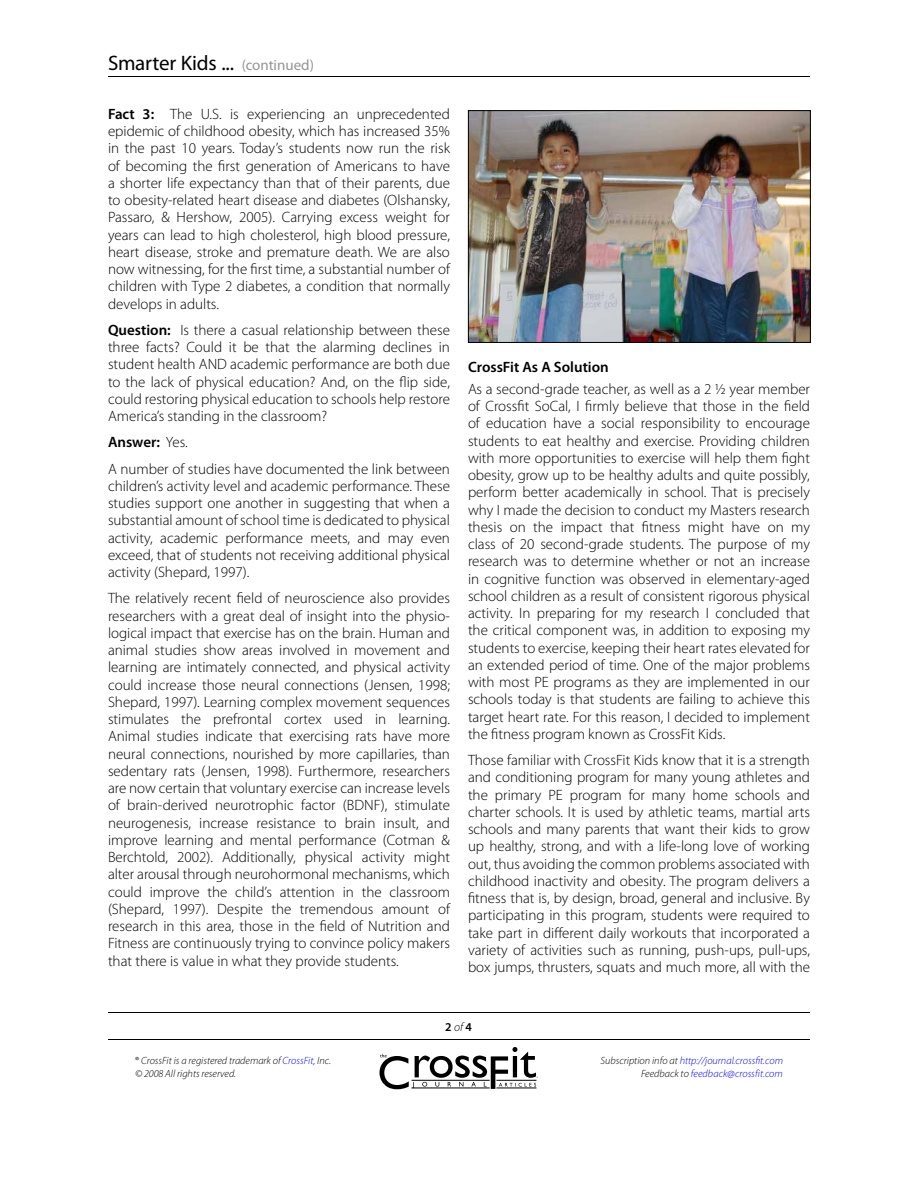
<style>
.page{position:relative;width:918px;height:1188px;background:#fff}
.page>*{position:absolute;margin:0;border:0;box-sizing:border-box;transform-origin:0 0}
.t1{font:21px "Myriad Pro";letter-spacing:-.01em;color:#000}
.t2{font:300 15px/17.2px "Myriad Pro";color:#000;text-align:justify}
.t3{font:600 15px "Myriad Pro";color:#000}
.t4{font:600 12px "Myriad Pro";color:#000}
.t5{font:italic 300 10.5px/12.6px "Myriad Pro";color:#00f;text-align:right}
.t6{font:italic 300 10.5px/12.6px "Myriad Pro";color:#000}
.s1{font-size:15px;color:#939598}
.s2{font-weight:600}
.s3{font-weight:300;font-style:italic}
.s4{font-style:normal}
.s5{color:#00f}
.s6{color:#000}
</style>
<div class="page">
<svg style="left:379px;top:1047px;width:159px;height:42px"></svg>
<hr style="left:108px;top:1012px;width:702px;height:1px;background:#000">
<hr style="left:108px;top:1039px;width:702px;height:1px;background:#000">
<hr style="left:108px;top:76px;width:702px;height:1px;background:#000">
<img style="left:470px;top:112px;width:339px;height:229px">
<div style="left:468px;top:110px;width:343px;height:233px;border:1px solid #000"></div>
<h1 class="t1" style="left:108px;top:51px;width:208px">Smarter Kids ... <span class="s1">(continued)</span></h1>
<p class="t2" style="left:108px;top:105px;width:344px"><span class="s2">Fact 3:</span> The U.S. is experiencing an unprecedented epidemic of childhood obesity, which has increased 35% in the past 10 years. Today’s students now run the risk of becoming the first generation of Americans to have a shorter life expectancy than that of their parents, due to obesity-related heart disease and diabetes (Olshansky, Passaro, &amp; Hershow, 2005). Carrying excess weight for years can lead to high cholesterol, high blood pressure, heart disease, stroke and premature death. We are also now witnessing, for the first time, a substantial number of children with Type 2 diabetes, a condition that normally develops in adults.</p>
<p class="t2" style="left:108px;top:321px;width:343px"><span class="s2">Question:</span> Is there a casual relationship between these three facts? Could it be that the alarming declines in student health AND academic performance are both due to the lack of physical education? And, on the flip side, could restoring physical education to schools help restore America’s standing in the classroom?</p>
<p class="t2" style="left:108px;top:429px;width:343px;line-height:26.2px"><span class="s2">Answer:</span> Yes.<br>A number of studies have documented the link between</p>
<p class="t2" style="left:108px;top:477px;width:344px">children’s activity level and academic performance. These studies support one another in suggesting that when a substantial amount of school time is dedicated to physical activity, academic performance meets, and may even exceed, that of students not receiving additional physical activity (Shepard, 1997).</p>
<p class="t2" style="left:108px;top:590px;width:344px">The relatively recent field of neuroscience also provides researchers with a great deal of insight into the physio&shy;logical impact that exercise has on the brain. Human and animal studies show areas involved in movement and learning are intimately connected, and physical activity could increase those neural connections (Jensen, 1998; Shepard, 1997). Learning complex movement sequences stimulates the prefrontal cortex used in learning.<br>Animal studies indicate that exercising rats have more neural connections, nourished by more capillaries, than sedentary rats (Jensen, 1998). Furthermore, researchers are now certain that voluntary exercise can increase levels of brain-derived neurotrophic factor (BDNF), stimulate neurogenesis, increase resistance to brain insult, and improve learning and mental performance (Cotman &amp; Berchtold, 2002). Additionally, physical activity might alter arousal through neurohormonal mechanisms, which could improve the child’s attention in the classroom (Shepard, 1997). Despite the tremendous amount of research in this area, those in the field of Nutrition and Fitness are continuously trying to convince policy makers that there is value in what they provide students.</p>
<p class="t3" style="left:468px;top:359px;width:142px">CrossFit As A Solution</p>
<p class="t2" style="left:468px;top:380px;width:344px">As a second-grade teacher, as well as a 2 ½ year member of Crossfit SoCal, I firmly believe that those in the field of education have a social responsibility to encourage students to eat healthy and exercise. Providing children with more opportunities to exercise will help them fight obesity, grow up to be healthy adults and quite possibly, perform better academically in school. That is precisely why I made the decision to conduct my Masters research thesis on the impact that fitness might have on my class of 20 second-grade students. The purpose of my research was to determine whether or not an increase in cognitive function was observed in elementary-aged school children as a result of consistent rigorous physical activity. In preparing for my research I concluded that the critical component was, in addition to exposing my students to exercise, keeping their heart rates elevated for an extended period of time. One of the major problems with most PE programs as they are implemented in our schools today is that students are failing to achieve this target heart rate. For this reason, I decided to implement the fitness program known as CrossFit Kids.</p>
<p class="t2" style="left:468px;top:752px;width:344px">Those familiar with CrossFit Kids know that it is a strength and conditioning program for many young athletes and the primary PE program for many home schools and charter schools. It is used by athletic teams, martial arts schools and many parents that want their kids to grow up healthy, strong, and with a life-long love of working out, thus avoiding the common problems associated with childhood inactivity and obesity. The program delivers a fitness that is, by design, broad, general and inclusive. By participating in this program, students were required to take part in different daily workouts that incorporated a variety of activities such as running, push-ups, pull-ups, box jumps, thrusters, squats and much more, all with the</p>
<p class="t4" style="left:445px;top:1020px;width:28px">2 <span class="s3">of</span> 4</p>
<p class="t6" style="left:135px;top:1055px;width:198px"><span class="s4">®</span> CrossFit is a registered trademark of <span class="s5">CrossFit</span>, Inc. © 2008 All rights reserved.</p>
<p class="t5" style="left:601px;top:1055px;width:184px"><span class="s6">Subscription info at</span> http://journal.crossfit.com<br><span class="s6">Feedback to</span> feedback@crossfit.com</p>
</div>
